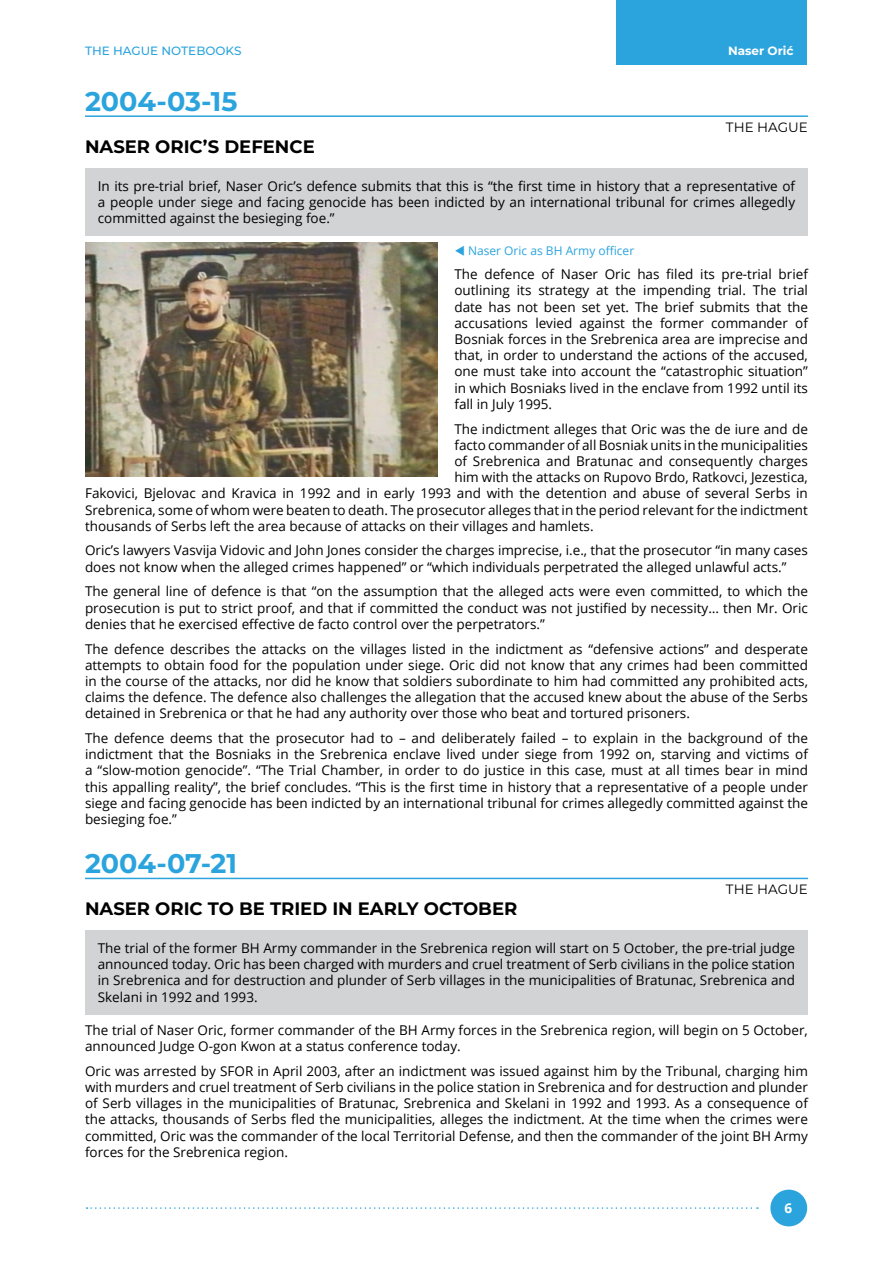
<style>
.page{position:relative;width:893px;height:1263px;background:#fff}
.page>*{position:absolute;margin:0;border:0;box-sizing:border-box;transform-origin:0 0}
.t1{font:700 27px "Montserrat";color:#2ba4dd}
.t2{font:700 18px "Montserrat";color:#000}
.t3{font:13.5px/16.2px "Open Sans";color:#000;text-align:justify}
.t4{font:13.5px "Montserrat";color:#000}
.t5{font:700 13.5px "Open Sans";color:#fff}
.t6{font:12px "Open Sans";color:#2ba4dd}
.t7{font:500 12px "Montserrat";color:#2ba4dd}
.t8{font:700 12px "Montserrat";color:#fff}
</style>
<div class="page">
<div style="left:617px;top:0;width:190px;height:65px;background:#2ba4dd"></div>
<div style="left:770px;top:1189px;width:37px;height:37px;background:#2ba4dd;border-radius:50%"></div>
<svg style="left:87px;top:1207px;width:671px;height:2px"></svg>
<hr style="left:85px;top:115px;width:723px;height:2px;background:#2ba4dd">
<div style="left:85px;top:168px;width:723px;height:68px;background:#d1d3d4"></div>
<hr style="left:85px;top:878px;width:723px;height:1px;background:#2ba4dd">
<div style="left:85px;top:930px;width:723px;height:84px;background:#d1d3d4"></div>
<img style="left:85px;top:242px;width:352px;height:234px">
<p class="t7" style="left:85px;top:43px;width:158px">THE HAGUE NOTEBOOKS</p>
<p class="t8" style="left:728px;top:43px;width:67px">Naser Orić</p>
<h1 class="t1" style="left:85px;top:84px;width:154px">2004-03-15</h1>
<p class="t4" style="left:726px;top:118px;width:83px">THE HAGUE</p>
<h2 class="t2" style="left:85px;top:135px;width:231px">NASER ORIC’S DEFENCE</h2>
<p class="t3" style="left:98px;top:177px;width:699px">In its pre-trial brief, Naser Oric’s defence submits that this is “the first time in history that a representative of a people under siege and facing genocide has been indicted by an international tribunal for crimes allegedly committed against the besieging foe.”</p>
<p class="t6" style="left:454px;top:242px;width:181px">▼ Naser Oric as BH Army officer</p>
<p class="t3" style="left:454px;top:266px;width:355px">The defence of Naser Oric has filed its pre-trial brief outlining its strategy at the impending trial. The trial date has not been set yet. The brief submits that the accusations levied against the former commander of Bosniak forces in the Srebrenica area are imprecise and that, in order to understand the actions of the accused, one must take into account the “catastrophic situation” in which Bosniaks lived in the enclave from 1992 until its fall in July 1995.</p>
<p class="t3" style="left:454px;top:420px;width:355px">The indictment alleges that Oric was the de iure and de</p>
<p class="t3" style="left:454px;top:436px;width:355px">facto commander of all Bosniak units in the municipalities</p>
<p class="t3" style="left:454px;top:453px;width:355px">of Srebrenica and Bratunac and consequently charges</p>
<p class="t3" style="left:454px;top:469px;width:355px">him with the attacks on Rupovo Brdo, Ratkovci, Jezestica,</p>
<p class="t3" style="left:85px;top:485px;width:724px">Fakovici, Bjelovac and Kravica in 1992 and in early 1993 and with the detention and abuse of several Serbs in</p>
<p class="t3" style="left:85px;top:501px;width:724px">Srebrenica, some of whom were beaten to death. The prosecutor alleges that in the period relevant for the indictment</p>
<p class="t3" style="left:85px;top:517px;width:510px">thousands of Serbs left the area because of attacks on their villages and hamlets.</p>
<p class="t3" style="left:85px;top:542px;width:724px">Oric’s lawyers Vasvija Vidovic and John Jones consider the charges imprecise, i.e., that the prosecutor “in many cases does not know when the alleged crimes happened” or “which individuals perpetrated the alleged unlawful acts.”</p>
<p class="t3" style="left:85px;top:583px;width:724px">The general line of defence is that “on the assumption that the alleged acts were even committed, to which the prosecution is put to strict proof, and that if committed the conduct was not justified by necessity… then Mr. Oric denies that he exercised effective de facto control over the perpetrators.”</p>
<p class="t3" style="left:85px;top:640px;width:724px">The defence describes the attacks on the villages listed in the indictment as “defensive actions” and desperate attempts to obtain food for the population under siege. Oric did not know that any crimes had been committed in the course of the attacks, nor did he know that soldiers subordinate to him had committed any prohibited acts, claims the defence. The defence also challenges the allegation that the accused knew about the abuse of the Serbs detained in Srebrenica or that he had any authority over those who beat and tortured prisoners.</p>
<p class="t3" style="left:85px;top:730px;width:724px">The defence deems that the prosecutor had to – and deliberately failed – to explain in the background of the indictment that the Bosniaks in the Srebrenica enclave lived under siege from 1992 on, starving and victims of a “slow-motion genocide”. “The Trial Chamber, in order to do justice in this case, must at all times bear in mind this appalling reality”, the brief concludes. “This is the first time in history that a representative of a people under siege and facing genocide has been indicted by an international tribunal for crimes allegedly committed against the besieging foe.”</p>
<h1 class="t1" style="left:85px;top:846px;width:154px">2004-07-21</h1>
<p class="t4" style="left:726px;top:880px;width:83px">THE HAGUE</p>
<h2 class="t2" style="left:85px;top:897px;width:434px">NASER ORIC TO BE TRIED IN EARLY OCTOBER</h2>
<p class="t3" style="left:98px;top:939px;width:699px">The trial of the former BH Army commander in the Srebrenica region will start on 5 October, the pre-trial judge announced today. Oric has been charged with murders and cruel treatment of Serb civilians in the police station in Srebrenica and for destruction and plunder of Serb villages in the municipalities of Bratunac, Srebrenica and Skelani in 1992 and 1993.</p>
<p class="t3" style="left:85px;top:1021px;width:724px">The trial of Naser Oric, former commander of the BH Army forces in the Srebrenica region, will begin on 5 October, announced Judge O-gon Kwon at a status conference today.</p>
<p class="t3" style="left:85px;top:1062px;width:724px">Oric was arrested by SFOR in April 2003, after an indictment was issued against him by the Tribunal, charging him with murders and cruel treatment of Serb civilians in the police station in Srebrenica and for destruction and plunder of Serb villages in the municipalities of Bratunac, Srebrenica and Skelani in 1992 and 1993. As a consequence of the attacks, thousands of Serbs fled the municipalities, alleges the indictment. At the time when the crimes were committed, Oric was the commander of the local Territorial Defense, and then the commander of the joint BH Army forces for the Srebrenica region.</p>
<p class="t5" style="left:785px;top:1199px;width:9px">6</p>
</div>
